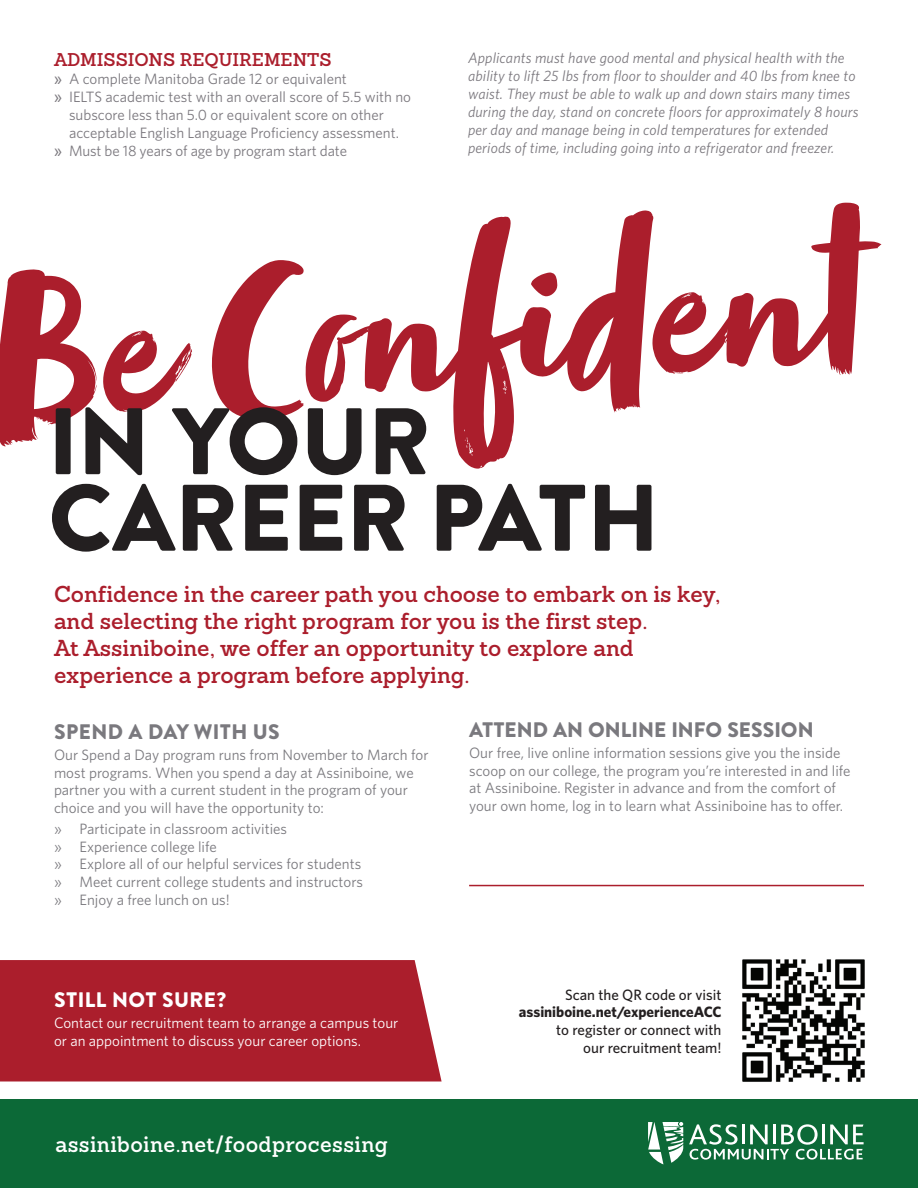
<style>
.page{position:relative;width:918px;height:1188px;background:#fff}
.page>*{position:absolute;margin:0;border:0;box-sizing:border-box;transform-origin:0 0}
.t1{font:237.15px "Zooja";color:#ab1e2c}
.t2{font:900 94.2px/76.5px "Brandon Text";color:#231f20}
.t3{font:600 22.5px/27px "Sanchez";color:#ab1e2c}
.t4{font:600 21.75px "Sanchez";letter-spacing:.02em;color:#fff}
.t5{font:900 21px "Brandon Text";color:#7a797e}
.t6{font:900 21px "Brandon Text";letter-spacing:.02em;color:#7a797e}
.t7{font:900 21px "Brandon Text";letter-spacing:.02em;color:#fff}
.t8{font:600 18px "Sanchez";color:#ab1e2c}
.t9{font:15px/17.7px "Whitney";color:#7a797e}
.t10{font:italic 15px/18px "Whitney";letter-spacing:.01em;color:#7b787e}
.t11{font:15px "Whitney";color:#7b787e}
.t12{font:15px/17.7px "Whitney";color:#fff}
.t13{font:500 15px/17.7px "Whitney";color:#231f20;text-align:right}
.t14{font:700 15px "Whitney";color:#231f20}
.s1{font-weight:500}
</style>
<div class="page">
<div style="left:0;top:1099px;width:918px;height:89px;background:#0c6937"></div>
<svg style="left:648px;top:1122px;width:216px;height:42px"></svg>
<div style="left:0;top:960px;width:442px;height:122px;background:#ab1e2c"></div>
<img style="left:742px;top:959px;width:123px;height:123px">
<hr style="left:469px;top:885px;width:395px;height:1px;background:#ab1e2c">
<p class="t8" style="left:54px;top:48px;width:279px">ADMISSIONS REQUIREMENTS</p>
<p class="t11" style="left:54px;top:69px;width:294px"><span class="s1">»</span> A complete Manitoba Grade 12 or equivalent</p>
<p class="t11" style="left:54px;top:87px;width:359px"><span class="s1">»</span> IELTS academic test with an overall score of 5.5 with no</p>
<p class="t11" style="left:69px;top:105px;width:316px">subscore less than 5.0 or equivalent score on other</p>
<p class="t11" style="left:69px;top:123px;width:331px">acceptable English Language Proficiency assessment.</p>
<p class="t11" style="left:54px;top:141px;width:295px"><span class="s1">»</span> Must be 18 years of age by program start date</p>
<p class="t10" style="left:468px;top:48px;width:392px">Applicants must have good mental and physical health with the ability to lift 25 lbs from floor to shoulder and 40 lbs from knee to waist. They must be able to walk up and down stairs many times during the day, stand on concrete floors for approximately 8 hours per day and manage being in cold temperatures for extended periods of time, including going into a refrigerator and freezer.</p>
<h1 class="t1" style="left:-17px;top:234px;width:869px;rotate:-4deg">Be Confident</h1>
<h2 class="t2" style="left:48px;top:402px;width:612px">IN YOUR<br>CAREER PATH</h2>
<h3 class="t3" style="left:54px;top:580px;width:668px">Confidence in the career path you choose to embark on is key, and selecting the right program for you is the first step.<br>At Assiniboine, we offer an opportunity to explore and experience a program before applying.</h3>
<h3 class="t6" style="left:54px;top:717px;width:227px">SPEND A DAY WITH US</h3>
<p class="t9" style="left:54px;top:746px;width:376px">Our Spend a Day program runs from November to March for most programs. When you spend a day at Assiniboine, we partner you with a current student in the program of your choice and you will have the opportunity to:</p>
<p class="t9" style="left:54px;top:820px;width:310px">» Participate in classroom activities<br>» Experience college life<br>» Explore all of our helpful services for students » Meet current college students and instructors » Enjoy a free lunch on us!</p>
<h3 class="t5" style="left:469px;top:715px;width:346px">ATTEND AN ONLINE INFO SESSION</h3>
<p class="t9" style="left:469px;top:744px;width:383px">Our free, live online information sessions give you the inside scoop on our college, the program you’re interested in and life at Assiniboine. Register in advance and from the comfort of your own home, log in to learn what Assiniboine has to offer.</p>
<h3 class="t7" style="left:54px;top:985px;width:174px">STILL NOT SURE?</h3>
<p class="t12" style="left:54px;top:1014px;width:346px">Contact our recruitment team to arrange a campus tour or an appointment to discuss your career options.</p>
<h3 class="t4" style="left:55px;top:1130px;width:334px">assiniboine.net/foodprocessing</h3>
<p class="t13" style="left:565px;top:986px;width:158px">Scan the QR code or visit</p>
<p class="t14" style="left:519px;top:1002px;width:204px">assiniboine.net/experienceACC</p>
<p class="t13" style="left:556px;top:1021px;width:167px">to register or connect with our recruitment team!</p>
</div>
